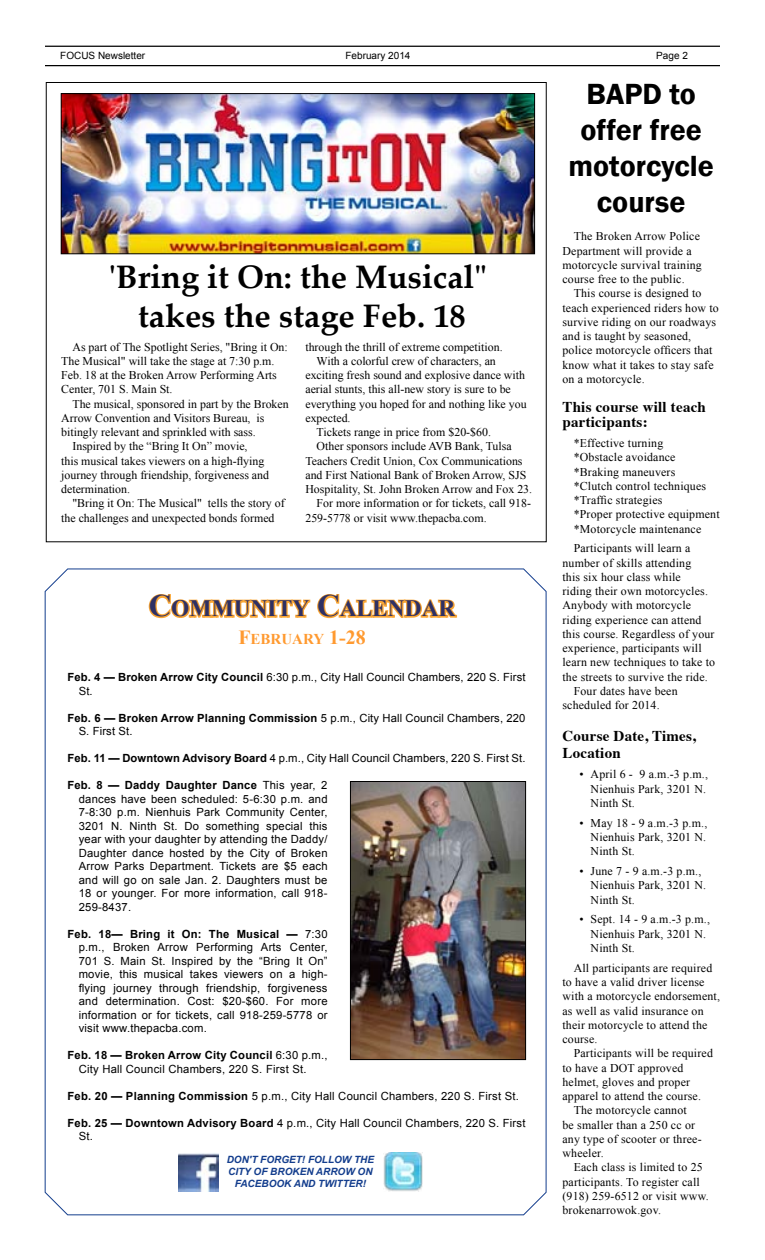
<style>
.page{position:relative;width:765px;height:1260px;background:#fff}
.page>*{position:absolute;margin:0;border:0;box-sizing:border-box;transform-origin:0 0}
.t1{font:700 32.5px/39px "Palatino Linotype";color:#000;text-align:center}
.t2{font:600 30px/36px "Franklin Gothic";color:#000;text-align:center}
.t3{font:700 23.5px "Times New Roman";color:#2e3064}
.t4{font:700 15px/15px "Times";letter-spacing:.015em;color:#000}
.t5{font:700 15px "Times New Roman";color:#ff9a30}
.t6{font:11.88px/14.2px "Times New Roman";letter-spacing:.015em;color:#000}
.t7{font:11.25px/13.5px "Arial";letter-spacing:.02em;color:#000}
.t8{font:italic 700 10px/12px "Arial";color:#133d8d;text-align:center}
.t9{font:10px "Arial";color:#000}
.s1{font-size:31.25px}
.s2{font-size:20px}
.s3{font-weight:700}
</style>
<div class="page">
<hr style="left:45px;top:46px;width:675px;height:1px;background:#000">
<hr style="left:45px;top:65px;width:675px;height:1px;background:#000">
<svg style="left:45px;top:569px;width:501px;height:646px"></svg>
<svg style="left:147px;top:590px;width:311px;height:30px"></svg>
<img style="left:63px;top:95px;width:470px;height:157px">
<div style="left:61px;top:93px;width:474px;height:161px;border:1px solid #000"></div>
<img style="left:352px;top:783px;width:172px;height:275px">
<div style="left:350px;top:781px;width:176px;height:279px;border:1px solid #000"></div>
<img style="left:384px;top:1153px;width:38px;height:38px">
<img style="left:179px;top:1153px;width:40px;height:38px">
<p class="t9" style="left:60px;top:49px;width:8px">FOCUS</p>
<p class="t9" style="left:98px;top:49px;width:49px">N ewsletter</p>
<p class="t9" style="left:345px;top:49px;width:67px">February 2014</p>
<p class="t9" style="left:656px;top:49px;width:33px">Page 2</p>
<h1 class="t1" style="left:109px;top:257px;width:380px">'Bring it On: the Musical" takes the stage Feb. 18</h1>
<p class="t6" style="left:61px;top:339px;width:228px;text-indent:11px">As part of The Spotlight Series, "Bring it On:<br>The Musical" will take the stage at 7:30 p.m.<br>Feb. 18 at the Broken Arrow Performing Arts Center, 701 S. Main St.</p>
<p class="t6" style="left:72px;top:396px;width:218px">The musical, sponsored in part by the Broken</p>
<p class="t6" style="left:61px;top:411px;width:205px">Arrow Convention and Visitors Bureau, is</p>
<p class="t6" style="left:61px;top:425px;width:196px">bitingly relevant and sprinkled with sass.</p>
<p class="t6" style="left:72px;top:439px;width:177px">Inspired by the “Bring It On” movie,</p>
<p class="t6" style="left:61px;top:453px;width:205px">this musical takes viewers on a high-flying</p>
<p class="t6" style="left:61px;top:468px;width:209px">journey through friendship, forgiveness and</p>
<p class="t6" style="left:61px;top:482px;width:70px">determination.</p>
<p class="t6" style="left:72px;top:496px;width:214px">"Bring it On: The Musical" tells the story of</p>
<p class="t6" style="left:61px;top:510px;width:215px">the challenges and unexpected bonds formed</p>
<p class="t6" style="left:305px;top:339px;width:199px">through the thrill of extreme competition.</p>
<p class="t6" style="left:317px;top:354px;width:181px">With a colorful crew of characters, an</p>
<p class="t6" style="left:305px;top:368px;width:221px">exciting fresh sound and explosive dance with</p>
<p class="t6" style="left:305px;top:382px;width:207px">aerial stunts, this all-new story is sure to be</p>
<p class="t6" style="left:305px;top:396px;width:223px">everything you hoped for and nothing like you</p>
<p class="t6" style="left:305px;top:411px;width:47px">expected.</p>
<p class="t6" style="left:317px;top:425px;width:176px">Tickets range in price from $20-$60.</p>
<p class="t6" style="left:317px;top:439px;width:197px">Other sponsors include AVB Bank, Tulsa</p>
<p class="t6" style="left:305px;top:453px;width:219px">Teachers Credit Union, Cox Communications</p>
<p class="t6" style="left:305px;top:468px;width:222px">and First National Bank of Broken Arrow, SJS</p>
<p class="t6" style="left:305px;top:482px;width:228px">Hospitality, St. John Broken Arrow and Fox 23.</p>
<p class="t6" style="left:317px;top:496px;width:216px">For more information or for tickets, call 918-</p>
<p class="t6" style="left:305px;top:510px;width:183px">259-5778 or visit www.thepacba.com.</p>
<h3 class="t3" style="left:149px;top:592px;width:308px"><span class="s1">C</span>OMMUNITY <span class="s1">C</span>ALENDAR</h3>
<p class="t5" style="left:238px;top:629px;width:129px"><span class="s2">F</span>EBRUARY <span class="s2">1-28</span></p>
<p class="t7" style="left:79px;top:671px;width:448px;text-indent:-11px"><span class="s3">Feb. 4 — Broken Arrow City Council</span> 6:30 p.m., City Hall Council Chambers, 220 S. First<br>St.</p>
<p class="t7" style="left:79px;top:711px;width:448px;text-indent:-11px"><span class="s3">Feb. 6 — Broken Arrow Planning Commission</span> 5 p.m., City Hall Council Chambers, 220<br>S. First St.</p>
<p class="t7" style="left:67px;top:752px;width:460px"><span class="s3">Feb. 11 — Downtown Advisory Board</span> 4 p.m., City Hall Council Chambers, 220 S. First St.</p>
<p class="t7" style="left:79px;top:779px;width:250px;text-align:justify;text-indent:-11px"><span class="s3">Feb. 8 — Daddy Daughter Dance</span> This year, 2 dances have been scheduled: 5-6:30 p.m. and 7-8:30 p.m. N ienhuis Park Community Center, 3201 N . N inth St. Do something special this year with your daughter by attending the Daddy/ Daughter dance hosted by the City of Broken Arrow Parks Department. Tickets are $5 each and will go on sale Jan. 2. Daughters must be 18 or younger. For more information, call 918- 259-8437.</p>
<p class="t7" style="left:79px;top:927px;width:251px;text-align:justify;text-indent:-11px"><span class="s3">Feb. 18— Bring it On: The Musical —</span> 7:30 p.m., Broken Arrow Performing Arts Center, 701 S. Main St. I nspired by the “Bring It On” movie, this musical takes viewers on a high&shy;flying journey through friendship, forgiveness and determination. Cost: $20-$60. For more information or for tickets, call 918-259-5778 or visit www.thepacba.com.</p>
<p class="t7" style="left:79px;top:1049px;width:250px;text-indent:-11px"><span class="s3">Feb. 18 — Broken Arrow City Council</span> 6:30 p.m.,<br>City Hall Council Chambers, 220 S. First St.</p>
<p class="t7" style="left:67px;top:1089px;width:453px"><span class="s3">Feb. 20 — Planning Commission</span> 5 p.m., City Hall Council Chambers, 220 S. First St.</p>
<p class="t7" style="left:79px;top:1116px;width:448px;text-indent:-11px"><span class="s3">Feb. 25 — Downtown Advisory Board</span> 4 p.m., City Hall Council Chambers, 220 S. First<br>St.</p>
<p class="t8" style="left:227px;top:1154px;width:149px">DON'T FORGET! FOLLOW THE<br>CITY OF BROKEN ARROW ON<br>FACEBOOK AND TWITTER!</p>
<h2 class="t2" style="left:569px;top:76px;width:147px">BAPD to offer free motorcycle course</h2>
<p class="t6" style="left:563px;top:229px;width:141px;text-indent:11px">The Broken Arrow Police<br>Department will provide a motorcycle survival training course free to the public.</p>
<p class="t6" style="left:563px;top:286px;width:158px;text-indent:11px">This course is designed to teach experienced riders how to survive riding on our roadways and is taught by seasoned, police motorcycle officers that know what it takes to stay safe on a motorcycle.</p>
<p class="t4" style="left:562px;top:398px;width:145px">This course will teach participants:</p>
<p class="t6" style="left:574px;top:436px;width:147px">*Effective turning<br>*Obstacle avoidance *Braking maneuvers<br>*Clutch control techniques *Traffic strategies<br>*Proper protective equipment *Motorcycle maintenance</p>
<p class="t6" style="left:574px;top:541px;width:118px">Participants will learn a</p>
<p class="t6" style="left:563px;top:555px;width:130px">number of skills attending</p>
<p class="t6" style="left:563px;top:570px;width:120px">this six hour class while</p>
<p class="t6" style="left:563px;top:584px;width:147px">riding their own motorcycles.</p>
<p class="t6" style="left:563px;top:598px;width:130px">Anybody with motorcycle</p>
<p class="t6" style="left:563px;top:612px;width:141px">riding experience can attend</p>
<p class="t6" style="left:563px;top:627px;width:154px">this course. Regardless of your</p>
<p class="t6" style="left:563px;top:641px;width:141px">experience, participants will</p>
<p class="t6" style="left:563px;top:655px;width:154px">learn new techniques to take to</p>
<p class="t6" style="left:563px;top:669px;width:147px">the streets to survive the ride.</p>
<p class="t6" style="left:574px;top:684px;width:105px">Four dates have been</p>
<p class="t6" style="left:563px;top:698px;width:99px">scheduled for 2014.</p>
<p class="t4" style="left:562px;top:726px;width:135px;line-height:17.5px">Course Date, Times,<br>Location</p>
<p class="t6" style="left:591px;top:767px;width:119px;text-indent:-11px">• April 6 - 9 a.m.-3 p.m.,<br>Nienhuis Park, 3201 N.<br>Ninth St.</p>
<p class="t6" style="left:591px;top:815px;width:118px;text-align:justify;text-indent:-11px">• May 18 - 9 a.m.-3 p.m., Nienhuis Park, 3201 N.<br>Ninth St.</p>
<p class="t6" style="left:591px;top:864px;width:117px;text-indent:-11px">• June 7 - 9 a.m.-3 p.m.,<br>Nienhuis Park, 3201 N.<br>Ninth St.</p>
<p class="t6" style="left:591px;top:912px;width:121px;text-indent:-11px">• Sept. 14 - 9 a.m.-3 p.m.,<br>Nienhuis Park, 3201 N.<br>Ninth St.</p>
<p class="t6" style="left:563px;top:961px;width:159px;text-indent:11px">All participants are required to have a valid driver license with a motorcycle endorsement, as well as valid insurance on their motorcycle to attend the course.</p>
<p class="t6" style="left:574px;top:1046px;width:141px">Participants will be required</p>
<p class="t6" style="left:563px;top:1060px;width:122px">to have a DOT approved</p>
<p class="t6" style="left:563px;top:1075px;width:129px">helmet, gloves and proper</p>
<p class="t6" style="left:563px;top:1089px;width:140px">apparel to attend the course.</p>
<p class="t6" style="left:574px;top:1103px;width:115px">The motorcycle cannot</p>
<p class="t6" style="left:563px;top:1117px;width:134px">be smaller than a 250 cc or</p>
<p class="t6" style="left:563px;top:1132px;width:141px">any type of scooter or three-</p>
<p class="t6" style="left:563px;top:1146px;width:43px">wheeler.</p>
<p class="t6" style="left:574px;top:1160px;width:130px">Each class is limited to 25</p>
<p class="t6" style="left:563px;top:1174px;width:139px">participants. To register call</p>
<p class="t6" style="left:563px;top:1189px;width:148px">(918) 259-6512 or visit www.</p>
<p class="t6" style="left:563px;top:1203px;width:100px">brokenarrowok.gov.</p>
</div>
